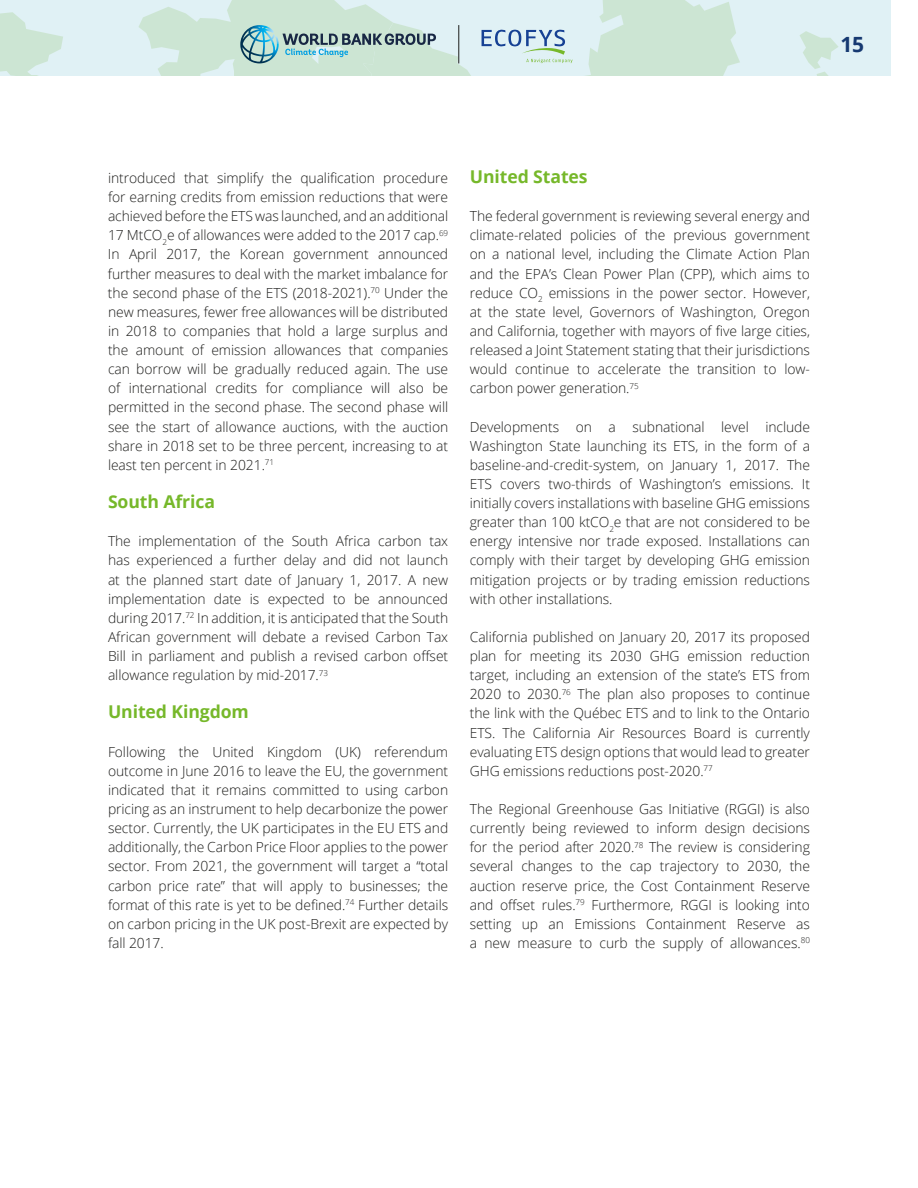
<style>
.page{position:relative;width:918px;height:1188px;background:#fff}
.page>*{position:absolute;margin:0;border:0;box-sizing:border-box;transform-origin:0 0}
.t1{font:700 21px "Open Sans";color:#163971}
.t2{font:700 17.7px "Open Sans";letter-spacing:-.005em;color:#76b82a}
.t3{font:300 13.8px/19px "Open Sans";letter-spacing:-.005em;color:#1d1d1b;text-align:justify}
</style>
<div class="page">
<div style="left:0;top:0;width:891px;height:76px;background:#e0f1f5"></div>
<svg style="left:139px;top:0;width:699px;height:76px"></svg>
<svg style="left:0;top:12px;width:63px;height:64px"></svg>
<h1 class="t1" style="left:840px;top:29px;width:25px">15</h1>
<p class="t3" style="left:108px;top:168px;width:342px">introduced that simplify the qualification procedure for earning credits from emission reductions that were achieved before the ETS was launched, and an additional 17 MtCO<sub>2</sub>e of allowances were added to the 2017 cap.<sup>69<br></sup>In April 2017, the Korean government announced further measures to deal with the market imbalance for the second phase of the ETS (2018-2021).<sup>70</sup> Under the new measures, fewer free allowances will be distributed in 2018 to companies that hold a large surplus and the amount of emission allowances that companies can borrow will be gradually reduced again. The use of international credits for compliance will also be permitted in the second phase. The second phase will see the start of allowance auctions, with the auction share in 2018 set to be three percent, increasing to at least ten percent in 2021.<sup>71</sup></p>
<p class="t2" style="left:108px;top:489px;width:109px">South Africa</p>
<p class="t3" style="left:108px;top:531px;width:342px">The implementation of the South Africa carbon tax has experienced a further delay and did not launch at the planned start date of January 1, 2017. A new implementation date is expected to be announced during 2017.<sup>72</sup> In addition, it is anticipated that the South African government will debate a revised Carbon Tax Bill in parliament and publish a revised carbon offset allowance regulation by mid-2017.<sup>73</sup></p>
<p class="t2" style="left:108px;top:700px;width:142px">United Kingdom</p>
<p class="t3" style="left:108px;top:742px;width:342px">Following the United Kingdom (UK) referendum outcome in June 2016 to leave the EU, the government indicated that it remains committed to using carbon pricing as an instrument to help decarbonize the power sector. Currently, the UK participates in the EU ETS and additionally, the Carbon Price Floor applies to the power sector. From 2021, the government will target a “total carbon price rate” that will apply to businesses; the format of this rate is yet to be defined.<sup>74</sup> Further details on carbon pricing in the UK post-Brexit are expected by fall 2017.</p>
<p class="t2" style="left:470px;top:164px;width:119px">United States</p>
<p class="t3" style="left:470px;top:206px;width:342px">The federal government is reviewing several energy and climate-related policies of the previous government on a national level, including the Climate Action Plan and the EPA’s Clean Power Plan (CPP), which aims to reduce CO<sub>2</sub> emissions in the power sector. However, at the state level, Governors of Washington, Oregon and California, together with mayors of five large cities, released a Joint Statement stating that their jurisdictions would continue to accelerate the transition to low&shy;carbon power generation.<sup>75</sup></p>
<p class="t3" style="left:470px;top:417px;width:342px">Developments on a subnational level include Washington State launching its ETS, in the form of a baseline-and-credit-system, on January 1, 2017. The ETS covers two-thirds of Washington’s emissions. It initially covers installations with baseline GHG emissions greater than 100 ktCO<sub>2</sub>e that are not considered to be energy intensive nor trade exposed. Installations can comply with their target by developing GHG emission mitigation projects or by trading emission reductions with other installations.</p>
<p class="t3" style="left:470px;top:627px;width:342px">California published on January 20, 2017 its proposed plan for meeting its 2030 GHG emission reduction target, including an extension of the state’s ETS from 2020 to 2030.<sup>76</sup> The plan also proposes to continue the link with the Québec ETS and to link to the Ontario ETS. The California Air Resources Board is currently evaluating ETS design options that would lead to greater GHG emissions reductions post-2020.<sup>77</sup></p>
<p class="t3" style="left:470px;top:799px;width:342px">The Regional Greenhouse Gas Initiative (RGGI) is also currently being reviewed to inform design decisions for the period after 2020.<sup>78</sup> The review is considering several changes to the cap trajectory to 2030, the auction reserve price, the Cost Containment Reserve and offset rules.<sup>79</sup> Furthermore, RGGI is looking into setting up an Emissions Containment Reserve as a new measure to curb the supply of allowances.<sup>80</sup></p>
</div>
